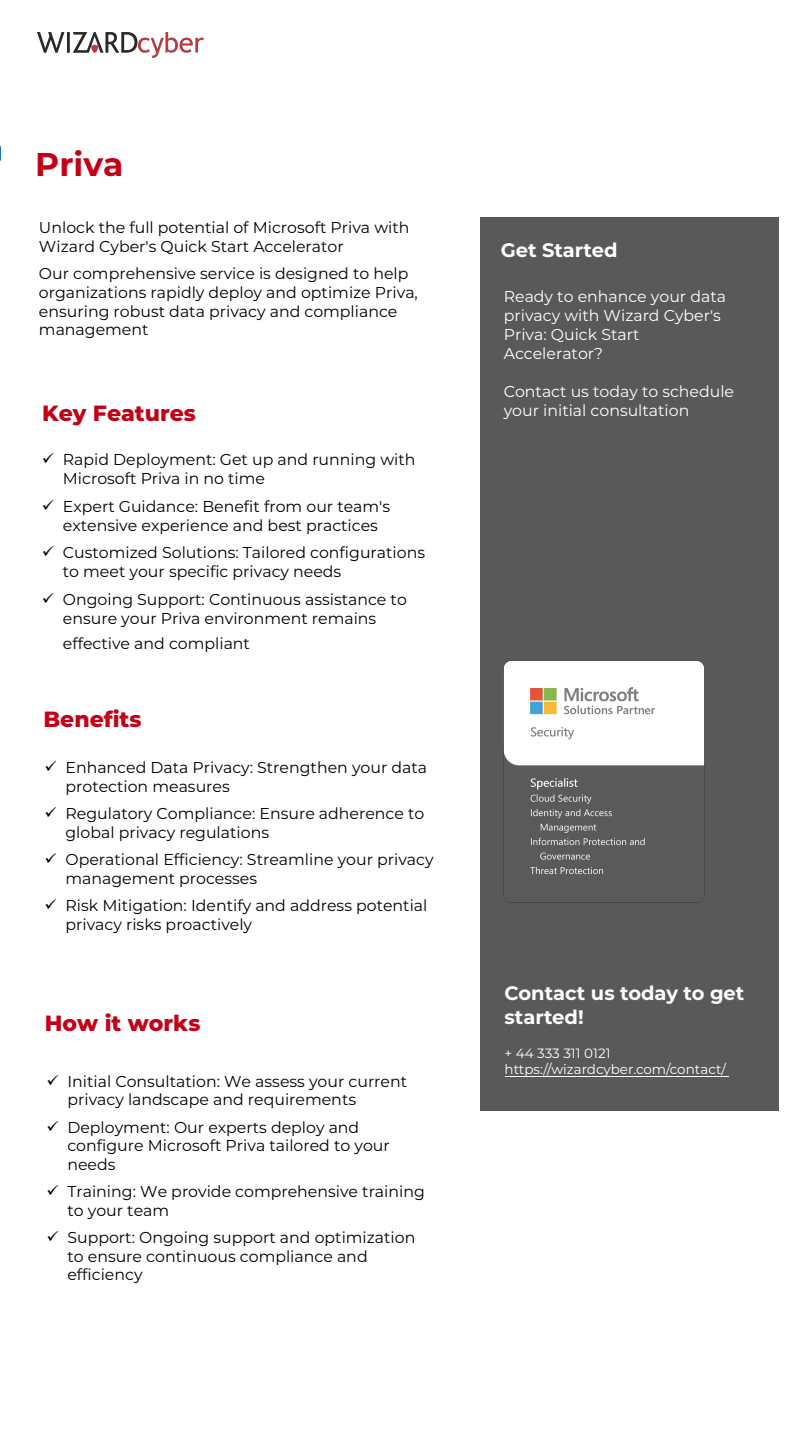
<style>
.page{position:relative;width:797px;height:1444px;background:#fff}
.page>*{position:absolute;margin:0;border:0;box-sizing:border-box;transform-origin:0 0}
.t1{font:700 32.9px "Montserrat";color:#c40017}
.t2{font:800 22.05px "Montserrat";color:#c40017}
.t3{font:700 19.43px/23.6px "Montserrat";color:#fff}
.t4{font:15.75px/18.6px "Montserrat";color:#000}
.t5{font:15.75px/18.9px "Montserrat";color:#fff}
.t6{font:13.47px/16.3px "Montserrat";color:#fff}
</style>
<div class="page">
<img style="left:38px;top:32px;width:165px;height:26px">
<svg style="left:0;top:146px;width:1px;height:15px"></svg>
<div style="left:480px;top:217px;width:298px;height:893px;background:#595959"></div>
<img style="left:504px;top:660px;width:201px;height:243px">
<hr style="left:505px;top:1076px;width:223px;height:1px;background:#fff">
<h1 class="t1" style="left:35px;top:141px;width:90px">Priva</h1>
<p class="t4" style="left:39px;top:218px;width:372px">Unlock the full potential of Microsoft Priva with<br>Wizard Cyber's Quick Start Accelerator</p>
<p class="t4" style="left:39px;top:264px;width:380px">Our comprehensive service is designed to help organizations rapidly deploy and optimize Priva, ensuring robust data privacy and compliance management</p>
<h2 class="t2" style="left:42px;top:397px;width:155px">Key Features</h2>
<p class="t4" style="left:63px;top:450px;width:354px;text-indent:-21px">✓ Rapid Deployment: Get up and running with<br>Microsoft Priva in no time</p>
<p class="t4" style="left:42px;top:496px;width:350px;text-align:center">✓ Expert Guidance: Benefit from our team's extensive experience and best practices</p>
<p class="t4" style="left:63px;top:543px;width:364px;text-indent:-21px">✓ Customized Solutions: Tailored configurations to meet your specific privacy needs</p>
<p class="t4" style="left:63px;top:589px;width:345px;text-indent:-21px">✓ Ongoing Support: Continuous assistance to ensure your Priva environment remains</p>
<p class="t4" style="left:63px;top:633px;width:189px">effective and compliant</p>
<h2 class="t2" style="left:43px;top:703px;width:100px">Benefits</h2>
<p class="t4" style="left:65px;top:758px;width:363px;text-indent:-21px">✓ Enhanced Data Privacy: Strengthen your data protection measures</p>
<p class="t4" style="left:65px;top:804px;width:360px;text-indent:-21px">✓ Regulatory Compliance: Ensure adherence to global privacy regulations</p>
<p class="t4" style="left:65px;top:850px;width:370px;text-indent:-21px">✓ Operational Efficiency: Streamline your privacy management processes</p>
<p class="t4" style="left:65px;top:896px;width:363px;text-indent:-21px">✓ Risk Mitigation: Identify and address potential privacy risks proactively</p>
<h2 class="t2" style="left:45px;top:1006px;width:157px">How it works</h2>
<p class="t4" style="left:67px;top:1071px;width:341px;text-indent:-21px">✓ Initial Consultation: We assess your current privacy landscape and requirements</p>
<p class="t4" style="left:67px;top:1117px;width:324px;text-indent:-21px">✓ Deployment: Our experts deploy and configure Microsoft Priva tailored to your needs</p>
<p class="t4" style="left:67px;top:1182px;width:359px;text-indent:-21px">✓ Training: We provide comprehensive training to your team</p>
<p class="t4" style="left:67px;top:1228px;width:349px;text-indent:-21px">✓ Support: Ongoing support and optimization to ensure continuous compliance and efficiency</p>
<p class="t3" style="left:501px;top:237px;width:118px">Get Started</p>
<p class="t5" style="left:504px;top:287px;width:224px">Ready to enhance your data privacy with Wizard Cyber's<br>Priva: Quick Start<br>Accelerator?</p>
<p class="t5" style="left:504px;top:381px;width:232px">Contact us today to schedule your initial consultation</p>
<p class="t3" style="left:504px;top:980px;width:241px">Contact us today to get started!</p>
<p class="t6" style="left:504px;top:1045px;width:223px">+ 44 333 311 0121 https://wizardcyber.com/contact/</p>
</div>
